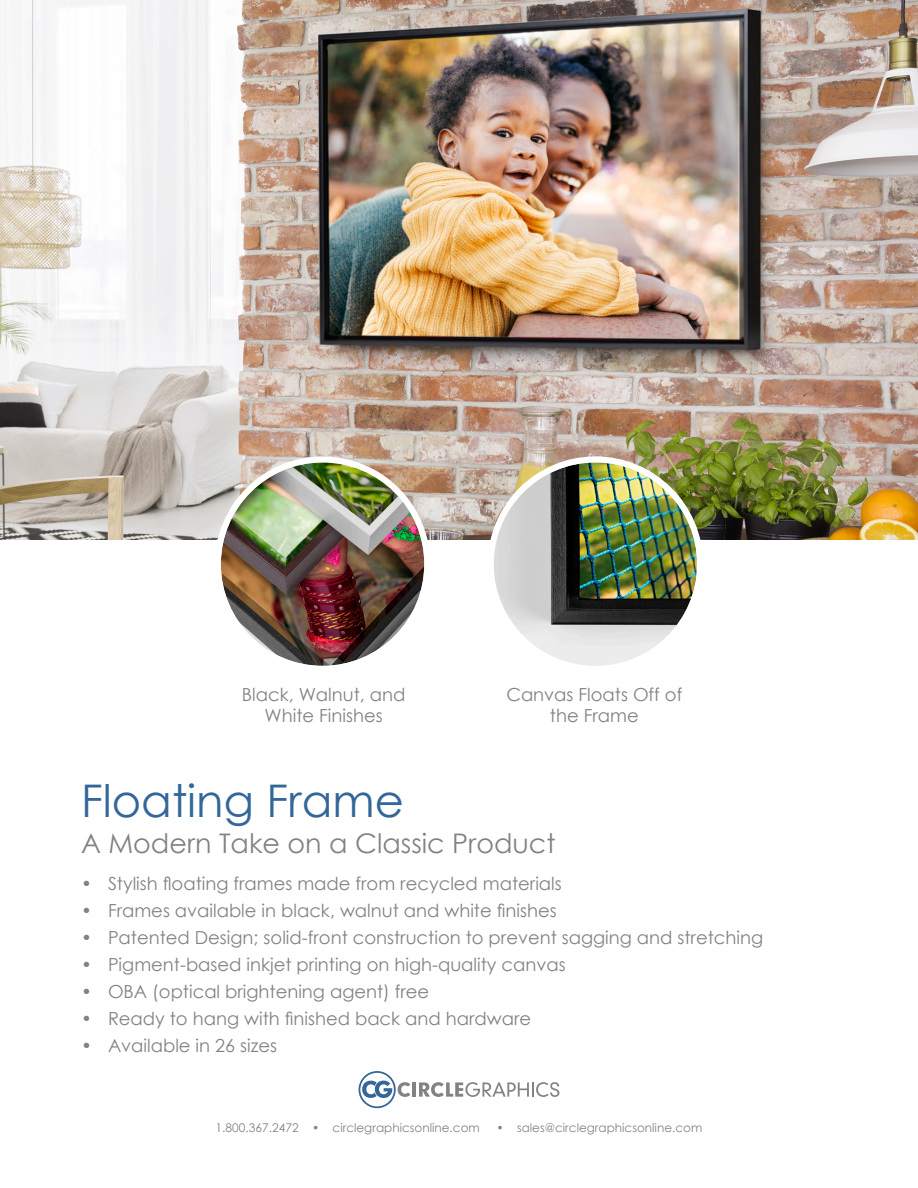
<style>
.page{position:relative;width:918px;height:1188px;background:#fff}
.page>*{position:absolute;margin:0;border:0;box-sizing:border-box;transform-origin:0 0}
.t1{font:45px "Century Gothic";color:#369}
.Sub_Title{font:27px "Century Gothic";color:#808385}
.Bullets{font:18px "Century Gothic";color:#808385}
.Captions{font:18px "Century Gothic";color:#808385}
.Captions-2{font:12px "Century Gothic";color:#808385}
</style>
<div class="page">
<img style="left:0;top:0;width:918px;height:540px">
<div style="left:491px;top:459px;width:209px;height:210px;background:#fff;border-radius:50%"></div>
<img style="left:494px;top:462px;width:203px;height:204px;border-radius:102px">
<div style="left:488px;top:456px;width:215px;height:216px;border:6px solid #fff;border-radius:50%"></div>
<div style="left:218px;top:459px;width:209px;height:210px;background:#fff;border-radius:50%"></div>
<img style="left:221px;top:462px;width:203px;height:204px;border-radius:102px">
<div style="left:215px;top:456px;width:215px;height:216px;border:6px solid #fff;border-radius:50%"></div>
<hr style="left:413px;top:1082px;width:3px;height:15px;background:#808285">
<svg style="left:419px;top:1082px;width:140px;height:15px"></svg>
<svg style="left:359px;top:1071px;width:51px;height:37px"></svg>
<p class="Captions" style="left:242px;top:682px;width:165px">Black, Walnut, and</p>
<p class="Captions" style="left:265px;top:703px;width:120px">White Finishes</p>
<p class="Captions" style="left:506px;top:682px;width:178px">Canvas Floats Off of</p>
<p class="Captions" style="left:550px;top:703px;width:90px">the Frame</p>
<p class="t1" style="left:81px;top:769px;width:325px">Floating Frame</p>
<p class="Sub_Title" style="left:81px;top:824px;width:476px">A Modern Take on a Classic Product</p>
<p class="Bullets" style="left:81px;top:871px;width:482px">• Stylish floating frames made from recycled materials</p>
<p class="Bullets" style="left:81px;top:898px;width:477px">• Frames available in black, walnut and white finishes</p>
<p class="Bullets" style="left:81px;top:925px;width:684px">• Patented Design; solid-front construction to prevent sagging and stretching</p>
<p class="Bullets" style="left:81px;top:952px;width:486px">• Pigment-based inkjet printing on high-quality canvas</p>
<p class="Bullets" style="left:81px;top:979px;width:350px">• OBA (optical brightening agent) free</p>
<p class="Bullets" style="left:81px;top:1006px;width:452px">• Ready to hang with finished back and hardware</p>
<p class="Bullets" style="left:81px;top:1033px;width:198px">• Available in 26 sizes</p>
<p class="Captions-2" style="left:216px;top:1119px;width:266px">1.800.367.2472 • circlegraphicsonline.com</p>
<p class="Captions-2" style="left:496px;top:1119px;width:207px">• sales@circlegraphicsonline.com</p>
</div>
